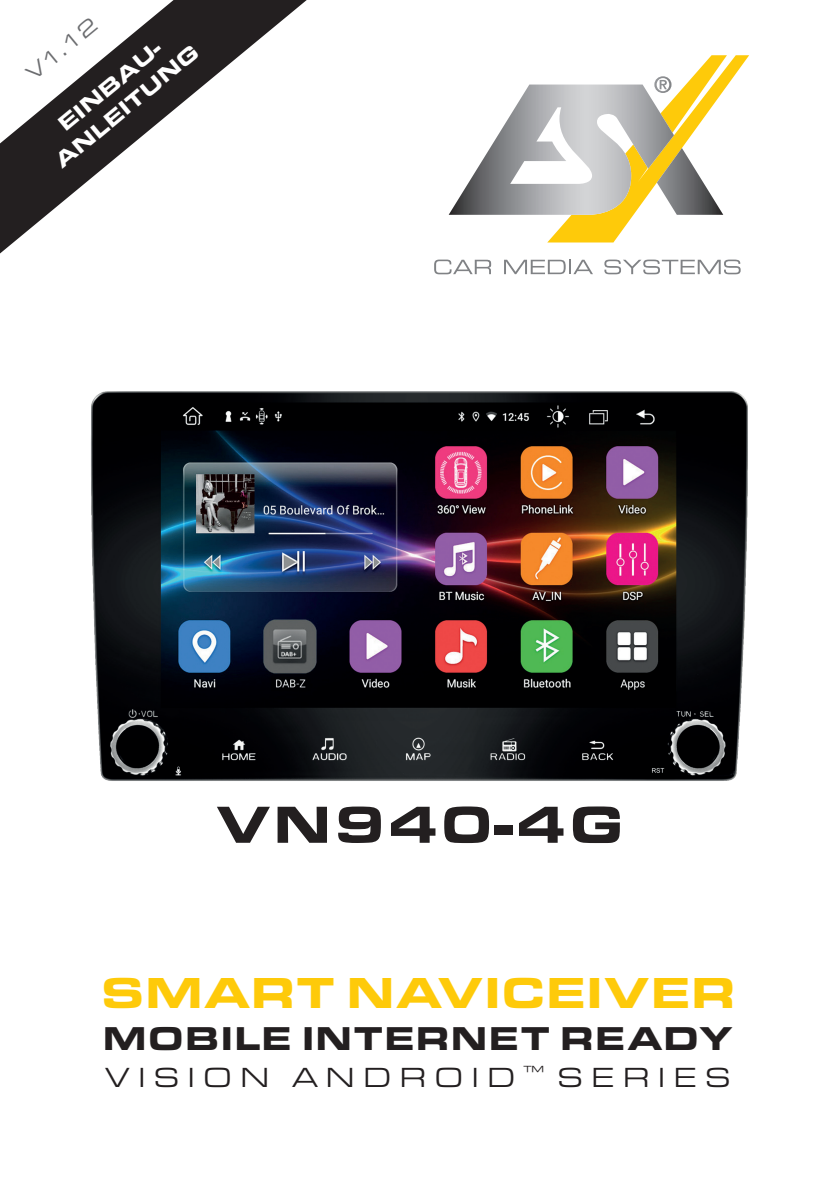
<style>
.page{position:relative;width:840px;height:1191px;background:#fff}
.page>*{position:absolute;margin:0;border:0;box-sizing:border-box;transform-origin:0 0}
.t1{font:900 54px "Eurostile Ext";letter-spacing:.04em;color:#231f20}
.t2{font:900 45px "Eurostile Ext";color:#feca0a}
.t3{font:900 34.2px "Eurostile Ext";letter-spacing:.02em;color:#231f20}
.t4{font:28.6px "Eurostile Ext";letter-spacing:.28em;color:#231f20}
.t5{font:900 22px/26.4px "Eurostile Ext";color:#fff;text-align:center}
.t6{font:22px "Eurostile Ext";color:#6c6d70}
</style>
<div class="page">
<svg style="left:0;top:0;width:306px;height:253px"></svg>
<svg style="left:57px;top:55px;width:692px;height:187px"></svg>
<img style="left:448px;top:76px;width:274px;height:139px">
<svg style="left:434px;top:259px;width:57px;height:15px"></svg>
<svg style="left:504px;top:260px;width:88px;height:14px"></svg>
<svg style="left:604px;top:259px;width:136px;height:15px"></svg>
<img style="left:91px;top:391px;width:657px;height:390px">
<p class="t6" style="left:20px;top:64px;width:86px;rotate:-40deg">V1.12</p>
<p class="t5" style="left:31px;top:132px;width:181px;rotate:-40deg">EINBAU-<br>ANLEITUNG</p>
<h1 class="t1" style="left:216px;top:784px;width:409px">VN940-4G</h1>
<h2 class="t2" style="left:101px;top:959px;width:636px">SMART NAVICEIVER</h2>
<p class="t3" style="left:103px;top:1013px;width:631px">MOBILE INTERNET READY</p>
<p class="t4" style="left:106px;top:1057px;width:626px">VISION ANDROID <sup>™</sup> SERIES</p>
</div>
